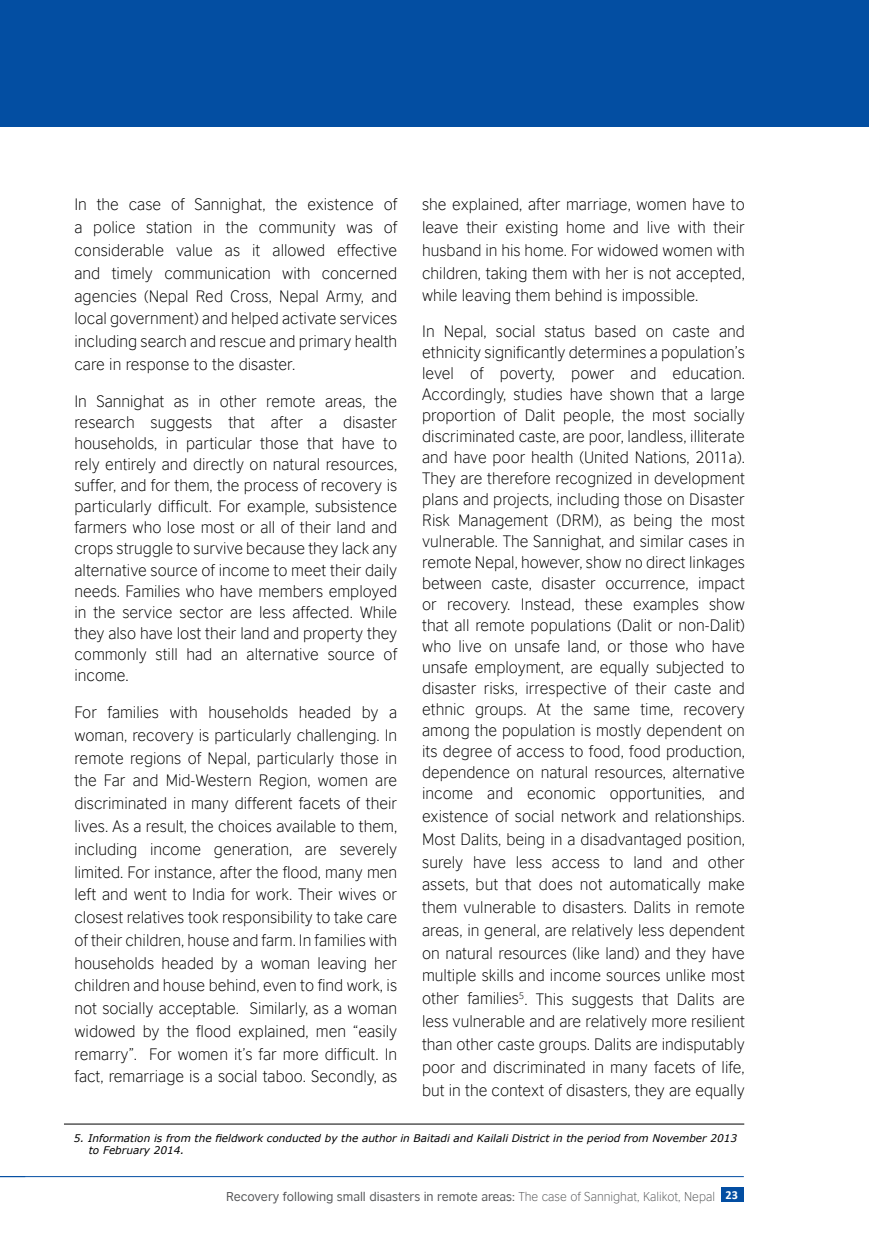
<style>
.page{position:relative;width:869px;height:1241px;background:#fff}
.page>*{position:absolute;margin:0;border:0;box-sizing:border-box;transform-origin:0 0}
.t1{font:300 15.75px/22.8px "British Council Sans";color:#000;text-align:justify}
.t2{font:12.25px "British Council Sans";color:#58595b}
.t3{font:italic 10.5px/12.6px "Verdana";color:#000}
.s1{font-weight:300}
.s2{font-family:"Calibri";font-weight:700;color:#fff}
</style>
<div class="page">
<div style="left:721px;top:1186px;width:22px;height:15px;background:#034ea2"></div>
<hr style="left:0;top:1175px;width:743px;height:1px;background:#034ea2">
<div style="left:0;top:0;width:868px;height:126px;background:#034ea2"></div>
<hr style="left:64px;top:1123px;width:680px;height:1px;background:#000">
<p class="t1" style="left:422px;top:193px;width:324px">she explained, after marriage, women have to leave their existing home and live with their husband in his home. For widowed women with children, taking them with her is not accepted, while leaving them behind is impossible.</p>
<p class="t1" style="left:422px;top:320px;width:324px;line-height:21px">In Nepal, social status based on caste and ethnicity significantly determines a population’s level of poverty, power and education.<br>Accordingly, studies have shown that a large proportion of Dalit people, the most socially discriminated caste, are poor, landless, illiterate and have poor health (United Nations, 2011a).<br>They are therefore recognized in development plans and projects, including those on Disaster Risk Management (DRM), as being the most vulnerable. The Sannighat, and similar cases in remote Nepal, however, show no direct linkages between caste, disaster occurrence, impact or recovery. Instead, these examples show that all remote populations (Dalit or non-Dalit) who live on unsafe land, or those who have unsafe employment, are equally subjected to disaster risks, irrespective of their caste and ethnic groups. At the same time, recovery among the population is mostly dependent on its degree of access to food, food production, dependence on natural resources, alternative income and economic opportunities, and</p>
<p class="t1" style="left:422px;top:804px;width:324px">existence of social network and relationships.<br>Most Dalits, being in a disadvantaged position, surely have less access to land and other assets, but that does not automatically make them vulnerable to disasters. Dalits in remote areas, in general, are relatively less dependent on natural resources (like land) and they have multiple skills and income sources unlike most other families<sup>5</sup>. This suggests that Dalits are less vulnerable and are relatively more resilient than other caste groups. Dalits are indisputably poor and discriminated in many facets of life, but in the context of disasters, they are equally</p>
<p class="t3" style="left:89px;top:1131px;width:649px;text-indent:-15px">5. Information is from the fieldwork conducted by the author in Baitadi and Kailali District in the period from November 2013 to February 2014.</p>
<p class="t1" style="left:74px;top:193px;width:324px">In the case of Sannighat, the existence of a police station in the community was of considerable value as it allowed effective and timely communication with concerned agencies (Nepal Red Cross, Nepal Army, and local government) and helped activate services including search and rescue and primary health care in response to the disaster.</p>
<p class="t1" style="left:74px;top:391px;width:324px;line-height:21px">In Sannighat as in other remote areas, the research suggests that after a disaster households, in particular those that have to rely entirely and directly on natural resources, suffer, and for them, the process of recovery is particularly difficult. For example, subsistence farmers who lose most or all of their land and crops struggle to survive because they lack any alternative source of income to meet their daily needs. Families who have members employed in the service sector are less affected. While they also have lost their land and property they commonly still had an alternative source of income.</p>
<p class="t1" style="left:74px;top:700px;width:324px">For families with households headed by a woman, recovery is particularly challenging. In remote regions of Nepal, particularly those in the Far and Mid-Western Region, women are discriminated in many different facets of their lives. As a result, the choices available to them, including income generation, are severely limited. For instance, after the flood, many men left and went to India for work. Their wives or closest relatives took responsibility to take care of their children, house and farm. In families with households headed by a woman leaving her children and house behind, even to find work, is not socially acceptable. Similarly, as a woman widowed by the flood explained, men “easily remarry”. For women it’s far more difficult. In fact, remarriage is a social taboo. Secondly, as</p>
<p class="t2" style="left:226px;top:1188px;width:513px">Recovery following small disasters in remote areas: <span class="s1">The case of Sannighat, Kalikot, Nepal</span> <span class="s2">23</span></p>
</div>
